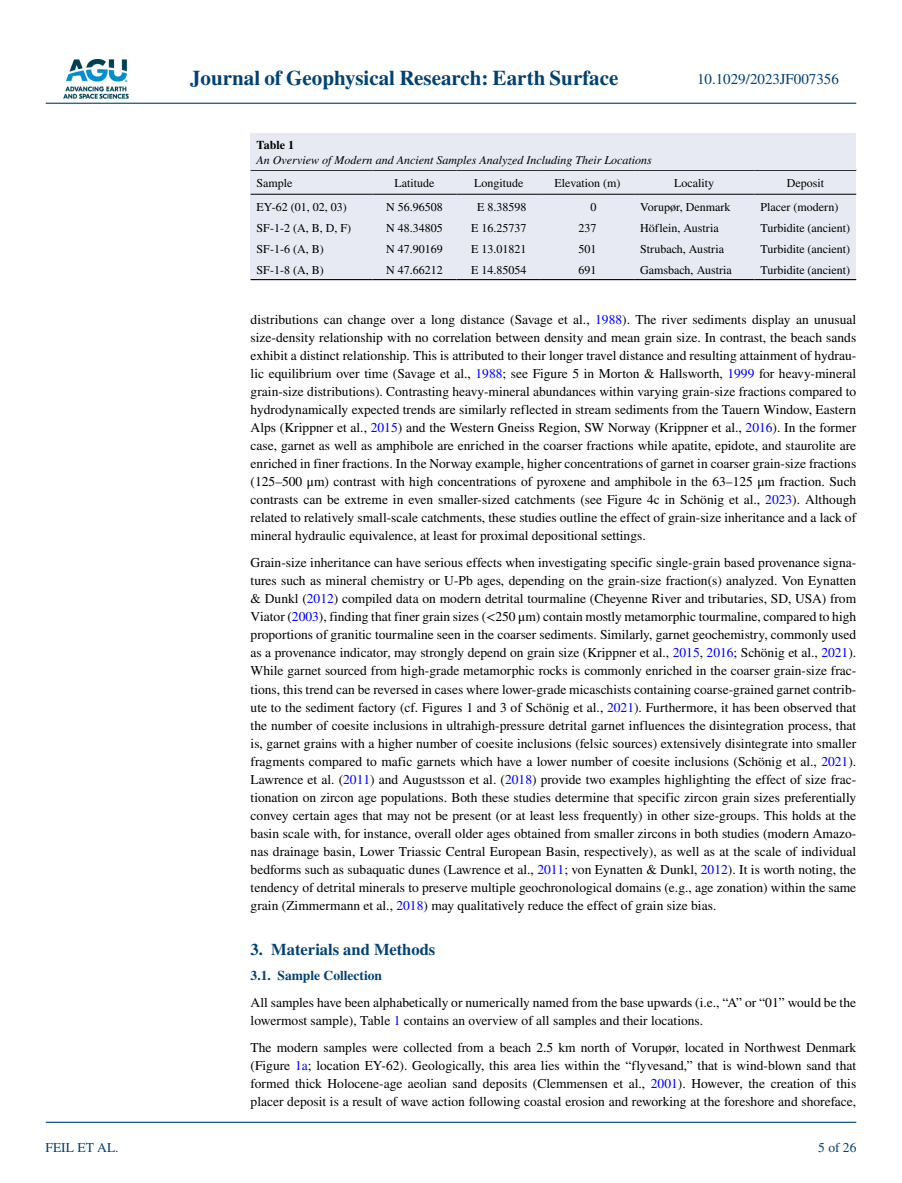
<style>
.page{position:relative;width:902px;height:1183px;background:#fff}
.page>*{position:absolute;margin:0;border:0;box-sizing:border-box;transform-origin:0 0}
.t1{font:700 21px "STIX";color:#004174}
.t2{font:700 16.5px "STIX";color:#004174}
.t3{font:15px "STIX";color:#004174}
.t4{font:13.5px/18px "STIX";color:#000;text-align:justify}
.t5{font:700 13.5px "STIX";color:#004174}
.t6{font:13.5px "STIX";color:#004174}
.t7{font:12px "STIX";color:#000}
.t8{font:italic 12px "STIX";color:#000}
.t9{font:700 12px "STIX";color:#000}
.s1{color:#00f}
</style>
<div class="page">
<img style="left:63px;top:60px;width:65px;height:39px">
<hr style="left:46px;top:103px;width:810px;height:1px;background:#004174">
<hr style="left:46px;top:1121px;width:810px;height:1px;background:#004174">
<div style="left:250px;top:170px;width:606px;height:110px;background:#e7eaf2"></div>
<hr style="left:250px;top:170px;width:122px;height:1px;background:#000">
<hr style="left:250px;top:194px;width:122px;height:1px;background:#000">
<hr style="left:372px;top:170px;width:84px;height:1px;background:#000">
<hr style="left:372px;top:194px;width:84px;height:1px;background:#000">
<hr style="left:456px;top:170px;width:85px;height:1px;background:#000">
<hr style="left:456px;top:194px;width:85px;height:1px;background:#000">
<hr style="left:541px;top:170px;width:93px;height:1px;background:#000">
<hr style="left:541px;top:194px;width:93px;height:1px;background:#000">
<hr style="left:634px;top:170px;width:120px;height:1px;background:#000">
<hr style="left:634px;top:194px;width:120px;height:1px;background:#000">
<hr style="left:754px;top:170px;width:102px;height:1px;background:#000">
<hr style="left:754px;top:194px;width:102px;height:1px;background:#000">
<hr style="left:250px;top:279px;width:122px;height:1px;background:#000">
<hr style="left:372px;top:279px;width:84px;height:1px;background:#000">
<hr style="left:456px;top:279px;width:85px;height:1px;background:#000">
<hr style="left:541px;top:279px;width:93px;height:1px;background:#000">
<hr style="left:634px;top:279px;width:120px;height:1px;background:#000">
<hr style="left:754px;top:279px;width:102px;height:1px;background:#000">
<div style="left:250px;top:134px;width:606px;height:36px;background:#e7eaf2"></div>
<p class="t6" style="left:45px;top:1138px;width:75px">FEIL ET AL.</p>
<h1 class="t1" style="left:190px;top:66px;width:430px">Journal of Geophysical Research: Earth Surface</h1>
<p class="t9" style="left:256px;top:137px;width:39px">Table 1</p>
<p class="t8" style="left:256px;top:151px;width:396px">An Overview of Modern and Ancient Samples Analyzed Including Their Locations</p>
<p class="t3" style="left:697px;top:69px;width:143px">10.1029/2023JF007356</p>
<p class="t7" style="left:256px;top:174px;width:37px">Sample</p>
<p class="t7" style="left:394px;top:174px;width:41px">Latitude</p>
<p class="t7" style="left:474px;top:174px;width:51px">Longitude</p>
<p class="t7" style="left:554px;top:174px;width:67px">Elevation (m)</p>
<p class="t7" style="left:674px;top:174px;width:41px">Locality</p>
<p class="t7" style="left:786px;top:174px;width:39px">Deposit</p>
<p class="t7" style="left:256px;top:198px;width:92px">EY-62 (01, 02, 03)</p>
<p class="t7" style="left:386px;top:198px;width:58px">N 56.96508</p>
<p class="t7" style="left:477px;top:198px;width:51px">E 8.38598</p>
<p class="t7" style="left:590px;top:198px;width:7px">0</p>
<p class="t7" style="left:640px;top:198px;width:92px">Vorupør, Denmark</p>
<p class="t7" style="left:760px;top:198px;width:79px">Placer (modern)</p>
<p class="t7" style="left:256px;top:219px;width:96px">SF-1-2 (A, B, D, F)</p>
<p class="t7" style="left:386px;top:219px;width:58px">N 48.34805</p>
<p class="t7" style="left:471px;top:219px;width:57px">E 16.25737</p>
<p class="t7" style="left:578px;top:219px;width:19px">237</p>
<p class="t7" style="left:640px;top:219px;width:80px">Höflein, Austria</p>
<p class="t7" style="left:760px;top:219px;width:91px">Turbidite (ancient)</p>
<p class="t7" style="left:256px;top:240px;width:69px">SF-1-6 (A, B)</p>
<p class="t7" style="left:386px;top:240px;width:58px">N 47.90169</p>
<p class="t7" style="left:471px;top:240px;width:57px">E 13.01821</p>
<p class="t7" style="left:578px;top:240px;width:19px">501</p>
<p class="t7" style="left:640px;top:240px;width:85px">Strubach, Austria</p>
<p class="t7" style="left:760px;top:240px;width:91px">Turbidite (ancient)</p>
<p class="t7" style="left:256px;top:261px;width:69px">SF-1-8 (A, B)</p>
<p class="t7" style="left:386px;top:261px;width:58px">N 47.66212</p>
<p class="t7" style="left:471px;top:261px;width:57px">E 14.85054</p>
<p class="t7" style="left:578px;top:261px;width:19px">691</p>
<p class="t7" style="left:640px;top:261px;width:93px">Gamsbach, Austria</p>
<p class="t7" style="left:760px;top:261px;width:91px">Turbidite (ancient)</p>
<p class="t4" style="left:250px;top:311px;width:607px">distributions can change over a long distance (Savage et al., <span class="s1">1988</span>). The river sediments display an unusual size-density relationship with no correlation between density and mean grain size. In contrast, the beach sands exhibit a distinct relationship. This is attributed to their longer travel distance and resulting attainment of hydrau&shy;lic equilibrium over time (Savage et al., <span class="s1">1988</span>; see Figure 5 in Morton &amp; Hallsworth, <span class="s1">1999</span> for heavy-mineral grain-size distributions). Contrasting heavy-mineral abundances within varying grain-size fractions compared to hydrodynamically expected trends are similarly reflected in stream sediments from the Tauern Window, Eastern Alps (Krippner et al., <span class="s1">2015</span>) and the Western Gneiss Region, SW Norway (Krippner et al., <span class="s1">2016</span>). In the former case, garnet as well as amphibole are enriched in the coarser fractions while apatite, epidote, and staurolite are enriched in finer fractions. In the Norway example, higher concentrations of garnet in coarser grain-size fractions (125–500 μm) contrast with high concentrations of pyroxene and amphibole in the 63–125 μm fraction. Such contrasts can be extreme in even smaller-sized catchments (see Figure 4c in Schönig et al., <span class="s1">2023</span>). Although related to relatively small-scale catchments, these studies outline the effect of grain-size inheritance and a lack of mineral hydraulic equivalence, at least for proximal depositional settings.</p>
<p class="t4" style="left:250px;top:554px;width:607px">Grain-size inheritance can have serious effects when investigating specific single-grain based provenance signa&shy;tures such as mineral chemistry or U-Pb ages, depending on the grain-size fraction(s) analyzed. Von Eynatten &amp; Dunkl (<span class="s1">2012</span>) compiled data on modern detrital tourmaline (Cheyenne River and tributaries, SD, USA) from Viator (<span class="s1">2003</span>), finding that finer grain sizes (&lt;250 μm) contain mostly metamorphic tourmaline, compared to high proportions of granitic tourmaline seen in the coarser sediments. Similarly, garnet geochemistry, commonly used as a provenance indicator, may strongly depend on grain size (Krippner et al., <span class="s1">2015</span>, <span class="s1">2016</span>; Schönig et al., <span class="s1">2021</span>).<br>While garnet sourced from high-grade metamorphic rocks is commonly enriched in the coarser grain-size frac&shy;tions, this trend can be reversed in cases where lower-grade micaschists containing coarse-grained garnet contrib&shy;ute to the sediment factory (cf. Figures 1 and 3 of Schönig et al., <span class="s1">2021</span>). Furthermore, it has been observed that the number of coesite inclusions in ultrahigh-pressure detrital garnet influences the disintegration process, that is, garnet grains with a higher number of coesite inclusions (felsic sources) extensively disintegrate into smaller fragments compared to mafic garnets which have a lower number of coesite inclusions (Schönig et al., <span class="s1">2021</span>).<br>Lawrence et al. (<span class="s1">2011</span>) and Augustsson et al. (<span class="s1">2018</span>) provide two examples highlighting the effect of size frac&shy;tionation on zircon age populations. Both these studies determine that specific zircon grain sizes preferentially convey certain ages that may not be present (or at least less frequently) in other size-groups. This holds at the basin scale with, for instance, overall older ages obtained from smaller zircons in both studies (modern Amazo&shy;nas drainage basin, Lower Triassic Central European Basin, respectively), as well as at the scale of individual bedforms such as subaquatic dunes (Lawrence et al., <span class="s1">2011</span>; von Eynatten &amp; Dunkl, <span class="s1">2012</span>). It is worth noting, the tendency of detrital minerals to preserve multiple geochronological domains (e.g., age zonation) within the same grain (Zimmermann et al., <span class="s1">2018</span>) may qualitatively reduce the effect of grain size bias.</p>
<p class="t2" style="left:250px;top:939px;width:186px">3. Materials and Methods</p>
<p class="t5" style="left:250px;top:967px;width:133px">3.1. Sample Collection</p>
<p class="t4" style="left:250px;top:994px;width:607px">All samples have been alphabetically or numerically named from the base upwards (i.e., “A” or “01” would be the lowermost sample), Table <span class="s1">1</span> contains an overview of all samples and their locations.</p>
<p class="t4" style="left:250px;top:1039px;width:607px">The modern samples were collected from a beach 2.5 km north of Vorupør, located in Northwest Denmark (Figure <span class="s1">1a</span>; location EY-62). Geologically, this area lies within the “flyvesand,” that is wind-blown sand that formed thick Holocene-age aeolian sand deposits (Clemmensen et al., <span class="s1">2001</span>). However, the creation of this placer deposit is a result of wave action following coastal erosion and reworking at the foreshore and shoreface,</p>
<p class="t6" style="left:818px;top:1138px;width:40px">5 of 26</p>
</div>
